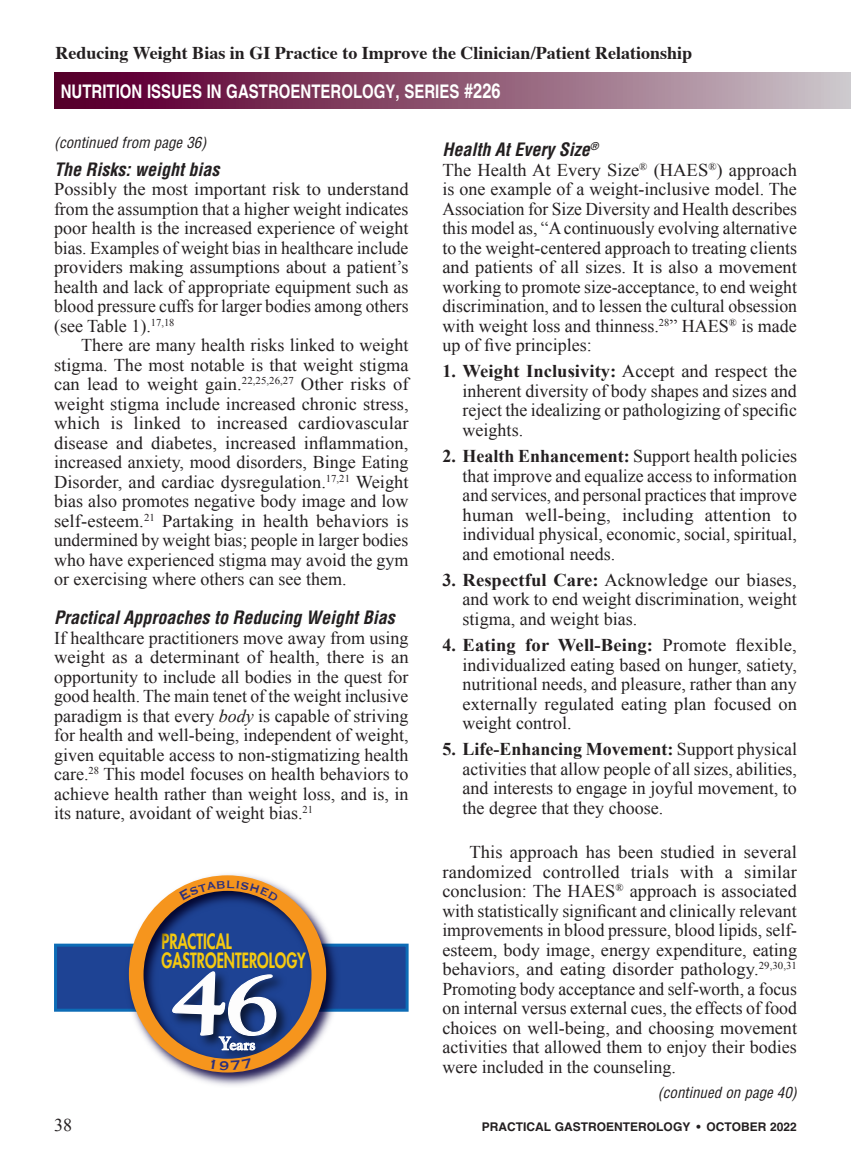
<style>
.page{position:relative;width:851px;height:1161px;background:#fff}
.page>*{position:absolute;margin:0;border:0;box-sizing:border-box;transform-origin:0 0}
.t1{font:800 20.55px/18.5px "Futura";color:#f6ca0f;scale:.72 1}
.t2{font:700 18.75px "Helvetica";color:#fff;scale:.8 1}
.t3{font:700 18.45px "Goudy";color:#fdfdfd}
.A_Body_Copy{font:18px/19.5px "Times New Roman";color:#231f20;text-align:justify}
.A_Body_Copy-1st_P{font:18px/19.5px "Times New Roman";color:#231f20;text-align:justify}
.Adrien_Subhead_Itali{font:italic 700 condensed 18px "Helvetica";color:#231f20}
.t4{font:700 18px "Times";color:#231f20}
.t5{font:700 15.75px "Goudy";color:#fdfdfd}
.t6{font:italic condensed 15px "Helvetica";color:#231f20}
.t7{font:700 12px "Helvetica";color:#231f20}
.s1{font-size:20.7px}
.s2{font-style:italic}
.s3{font-weight:700}
</style>
<div class="page">
<div style="left:54px;top:73px;width:796px;height:36px;background:linear-gradient(to right,#540024,#cac2c6)"></div>
<div style="left:54px;top:944px;width:354px;height:68px;background:#1e4394;border:3px solid #0d6cb6"></div>
<img style="left:123px;top:874px;width:217px;height:155px">
<svg style="left:129px;top:875px;width:197px;height:211px"></svg>
<p class="t4" style="left:56px;top:35px;width:638px">Reducing Weight Bias in GI Practice to Improve the Clinician/Patient Relationship</p>
<p class="t2" style="left:61px;top:79px;width:551px">NUTRITION ISSUES IN GASTROENTEROLOGY, SERIES <span class="s1">#226</span></p>
<p class="t6" style="left:54px;top:133px;width:154px">(continued from page 36)</p>
<p class="Adrien_Subhead_Itali" style="left:54px;top:158px;width:167px">The Risks: weight bias</p>
<p class="A_Body_Copy-1st_P" style="left:54px;top:179px;width:356px">Possibly the most important risk to understand from the assumption that a higher weight indicates poor health is the increased experience of weight bias. Examples of weight bias in healthcare include providers making assumptions about a patient’s health and lack of appropriate equipment such as blood pressure cuffs for larger bodies among others (see Table 1).<sup>17,18</sup></p>
<p class="A_Body_Copy" style="left:54px;top:335px;width:356px;text-indent:27px">There are many health risks linked to weight stigma. The most notable is that weight stigma can lead to weight gain.<sup>22,25,26,27</sup> Other risks of weight stigma include increased chronic stress, which is linked to increased cardiovascular disease and diabetes, increased inflammation, increased anxiety, mood disorders, Binge Eating Disorder, and cardiac dysregulation.<sup>17,21</sup> Weight bias also promotes negative body image and low self-esteem.<sup>21</sup> Partaking in health behaviors is undermined by weight bias; people in larger bodies who have experienced stigma may avoid the gym or exercising where others can see them.</p>
<p class="Adrien_Subhead_Itali" style="left:54px;top:606px;width:342px">Practical Approaches to Reducing Weight Bias</p>
<p class="A_Body_Copy-1st_P" style="left:54px;top:627px;width:356px">If healthcare practitioners move away from using weight as a determinant of health, there is an opportunity to include all bodies in the quest for good health. The main tenet of the weight inclusive paradigm is that every <span class="s2">body</span> is capable of striving for health and well-being, independent of weight, given equitable access to non-stigmatizing health care.<sup>28</sup> This model focuses on health behaviors to achieve health rather than weight loss, and is, in its nature, avoidant of weight bias.<sup>21</sup></p>
<p class="t1" style="left:162px;top:932px;width:202px">PRACTICAL<br>GASTROENTEROLOGY</p>
<p class="t3" style="left:219px;top:1032px;width:14px">Y</p>
<p class="t5" style="left:229px;top:1035px;width:27px">ears</p>
<p class="Adrien_Subhead_Itali" style="left:442px;top:138px;width:158px">Health At Every Size<sup>®</sup></p>
<p class="A_Body_Copy-1st_P" style="left:442px;top:159px;width:356px">The Health At Every Size<sup>®</sup> (HAES<sup>®</sup>) approach is one example of a weight-inclusive model. The Association for Size Diversity and Health describes this model as, “A continuously evolving alternative to the weight-centered approach to treating clients and patients of all sizes. It is also a movement working to promote size-acceptance, to end weight discrimination, and to lessen the cultural obsession with weight loss and thinness.<sup>28</sup>” HAES<sup>®</sup> is made up of five principles:</p>
<p class="A_Body_Copy" style="left:462px;top:361px;width:336px;text-indent:-20px"><span class="s3">1. Weight Inclusivity:</span> Accept and respect the inherent diversity of body shapes and sizes and reject the idealizing or pathologizing of specific weights.</p>
<p class="A_Body_Copy" style="left:462px;top:446px;width:336px;text-indent:-20px"><span class="s3">2. Health Enhancement:</span> Support health policies that improve and equalize access to information and services, and personal practices that improve human well-being, including attention to individual physical, economic, social, spiritual, and emotional needs.</p>
<p class="A_Body_Copy" style="left:462px;top:570px;width:336px;text-indent:-20px"><span class="s3">3. Respectful Care:</span> Acknowledge our biases, and work to end weight discrimination, weight stigma, and weight bias.</p>
<p class="A_Body_Copy" style="left:462px;top:635px;width:336px;text-indent:-20px"><span class="s3">4. Eating for Well-Being:</span> Promote flexible, individualized eating based on hunger, satiety, nutritional needs, and pleasure, rather than any externally regulated eating plan focused on weight control.</p>
<p class="A_Body_Copy" style="left:462px;top:739px;width:336px;text-indent:-20px"><span class="s3">5. Life-Enhancing Movement:</span> Support physical activities that allow people of all sizes, abilities, and interests to engage in joyful movement, to the degree that they choose.</p>
<p class="A_Body_Copy" style="left:442px;top:842px;width:356px;text-indent:27px">This approach has been studied in several randomized controlled trials with a similar conclusion: The HAES<sup>®</sup> approach is associated with statistically significant and clinically relevant improvements in blood pressure, blood lipids, self&shy;esteem, body image, energy expenditure, eating behaviors, and eating disorder pathology.<sup>29,30,31<br></sup>Promoting body acceptance and self-worth, a focus on internal versus external cues, the effects of food choices on well-being, and choosing movement activities that allowed them to enjoy their bodies were included in the counseling.</p>
<p class="t6" style="left:657px;top:1083px;width:141px">(continued on page 40)</p>
<p class="A_Body_Copy" style="left:54px;top:1115px;width:19px">38</p>
<p class="t7" style="left:482px;top:1119px;width:316px">PRACTICAL GASTROENTEROLOGY • OCTOBER 2022</p>
</div>
